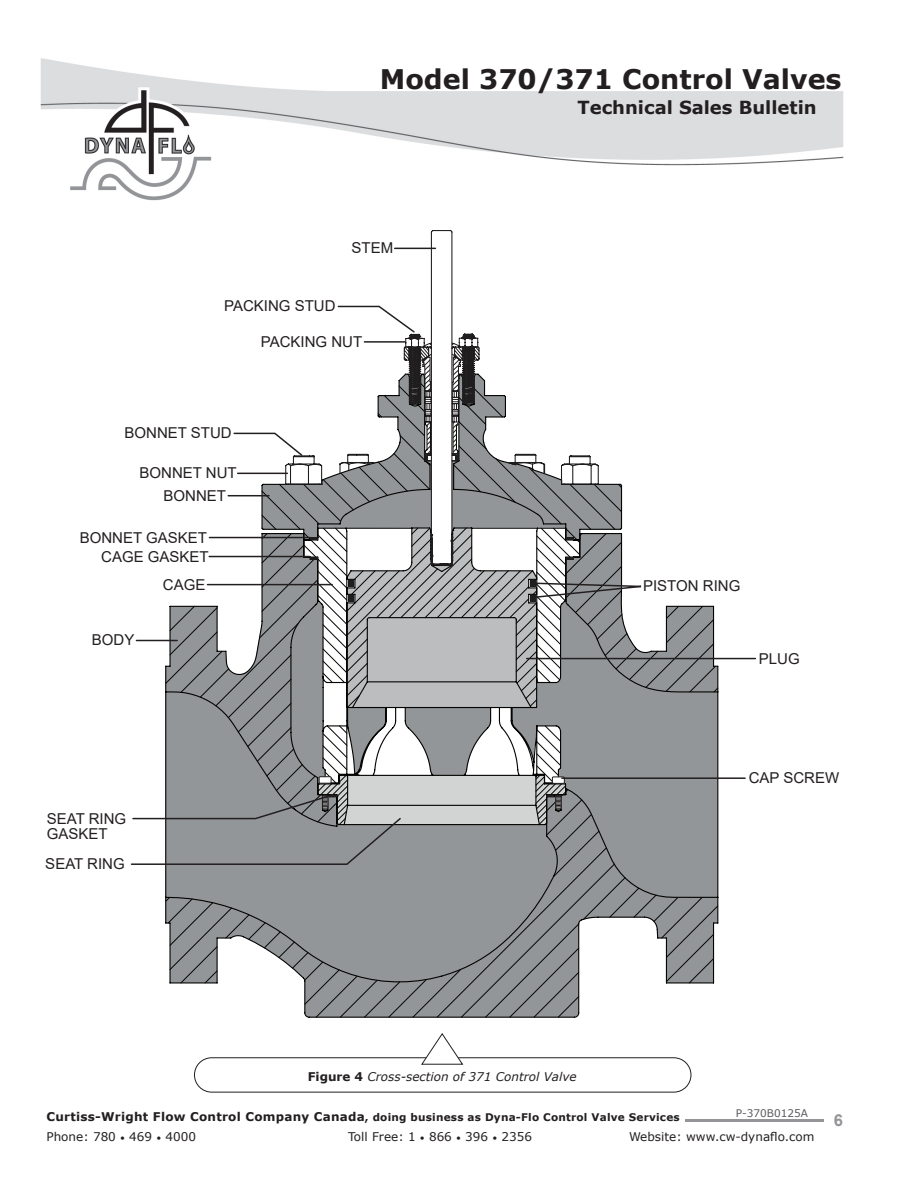
<style>
.page{position:relative;width:918px;height:1188px;background:#fff}
.page>*{position:absolute;margin:0;border:0;box-sizing:border-box;transform-origin:0 0}
.t1{font:700 27px "Verdana";color:#231f20}
.t2{font:700 18px "Verdana";color:#231f20}
.t3{font:700 16.5px "Arial";color:#939598}
.t4{font:15px/18.1px "Arial";color:#231f20;text-align:right}
.t5{font:12px "Verdana";color:#231f20}
.t6{font:italic 12px "Verdana";color:#231f20}
.t7{font:700 10.5px "Verdana";letter-spacing:.02em;color:#231f20}
.t8{font:10.5px "Verdana";color:#5a5a5d}
.s1{font-weight:700;font-style:normal}
.s2{font-size:12px}
.s3{font-size:9px}
</style>
<div class="page">
<hr style="left:685px;top:1120px;width:139px;height:2px;background:#939598">
<img style="left:41px;top:58px;width:803px;height:143px">
<div style="left:194px;top:1058px;width:497px;height:34px;border:1px solid #231f20;border-radius:17px"></div>
<svg style="left:421px;top:1033px;width:42px;height:32px"></svg>
<svg style="left:165px;top:605px;width:553px;height:413px"></svg>
<hr style="left:527px;top:658px;width:228px;height:1px;background:#231f20">
<hr style="left:562px;top:777px;width:183px;height:2px;background:#231f20">
<svg style="left:130px;top:230px;width:534px;height:636px"></svg>
<h1 class="t1" style="left:380px;top:60px;width:463px">Model 370/371 Control Valves</h1>
<p class="t4" style="left:352px;top:239px;width:43px">STEM</p>
<p class="t4" style="left:224px;top:297px;width:113px">PACKING STUD</p>
<p class="t4" style="left:261px;top:332px;width:103px">PACKING NUT</p>
<p class="t4" style="left:125px;top:424px;width:109px">BONNET STUD</p>
<p class="t4" style="left:140px;top:464px;width:99px">BONNET NUT</p>
<p class="t4" style="left:164px;top:486px;width:64px">BONNET</p>
<p class="t4" style="left:80px;top:529px;width:130px">BONNET GASKET<br>CAGE GASKET</p>
<p class="t4" style="left:92px;top:631px;width:44px">BODY</p>
<p class="t4" style="left:163px;top:575px;width:44px">CAGE</p>
<p class="t4" style="left:47px;top:811px;width:81px;line-height:15px;text-align:left">SEAT RING<br>GASKET</p>
<p class="t4" style="left:45px;top:855px;width:81px">SEAT RING</p>
<p class="t2" style="left:578px;top:95px;width:241px">Technical Sales Bulletin</p>
<p class="t4" style="left:643px;top:576px;width:99px">PISTON RING</p>
<p class="t4" style="left:759px;top:649px;width:42px">PLUG</p>
<p class="t4" style="left:749px;top:769px;width:92px">CAP SCREW</p>
<p class="t6" style="left:308px;top:1068px;width:270px"><span class="s1">Figure 4</span> Cross-section of 371 Control Valve</p>
<p class="t8" style="left:736px;top:1106px;width:74px">P-370B0125A</p>
<p class="t7" style="left:46px;top:1110px;width:635px"><span class="s2">Curtiss-Wright Flow Control Company Canada</span>, doing business as Dyna-Flo Control Valve Services</p>
<p class="t5" style="left:46px;top:1129px;width:151px">Phone: 780 <span class="s3">•</span> 469 <span class="s3">•</span> 4000</p>
<p class="t5" style="left:348px;top:1129px;width:185px">Toll Free: 1 <span class="s3">•</span> 866 <span class="s3">•</span> 396 <span class="s3">•</span> 2356</p>
<p class="t5" style="left:629px;top:1129px;width:187px">Website: www.cw-dynaflo.com</p>
<p class="t3" style="left:834px;top:1108px;width:11px">6</p>
</div>
